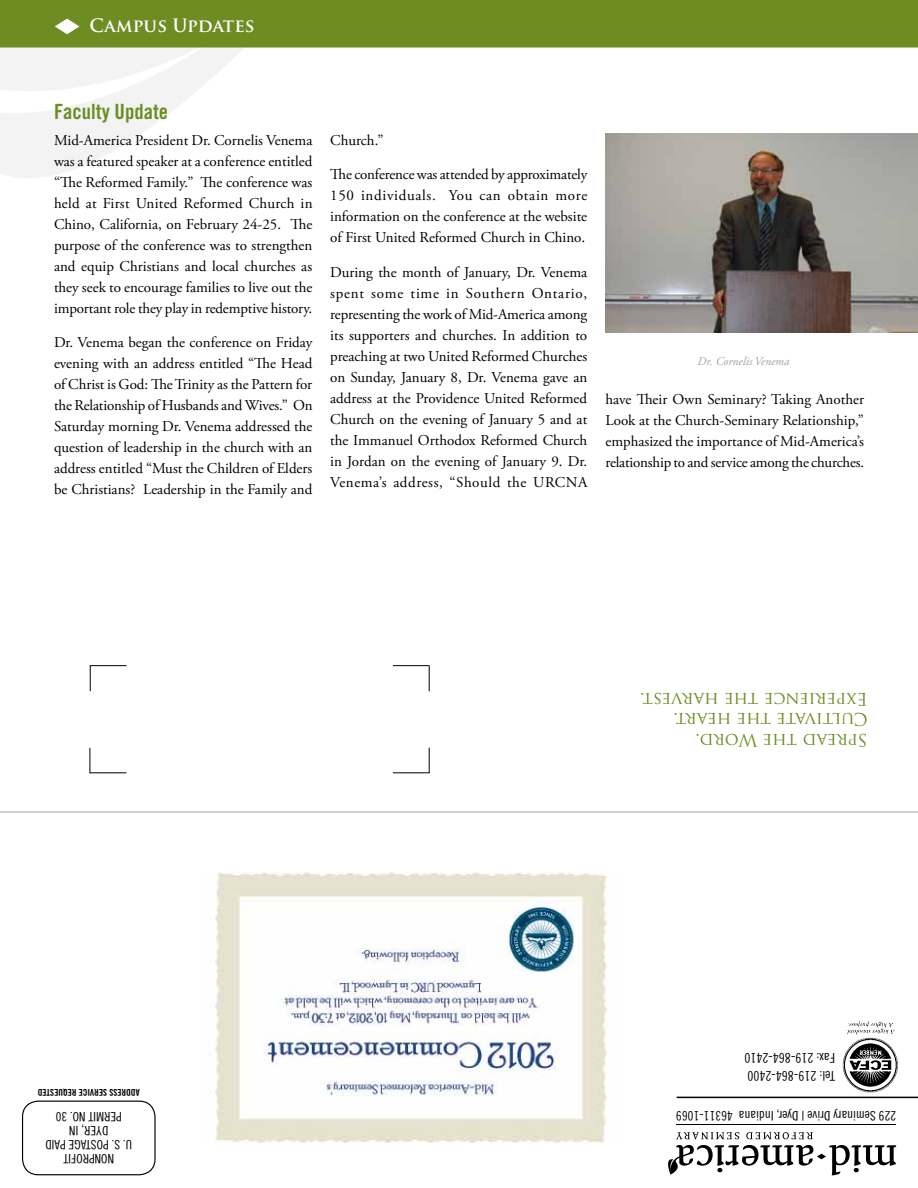
<style>
.page{position:relative;width:918px;height:1188px;background:#fff}
.page>*{position:absolute;margin:0;border:0;box-sizing:border-box;transform-origin:0 0}
.t1{font:21px "Trade Gothic LT Std Bd Cn 20";color:#6d8d23}
.t2{font:700 18px "Trajan Pro";color:#fff}
.t3{font:17.1px/20.5px "Trajan Pro";color:#6d8d23}
.t4{font:15px/21px "Adobe Garamond Pro";color:#000;text-align:justify}
.t5{font:13.5px/18px "Trade Gothic LT Std Cn 18";color:#000}
.t6{font:13.2px "Trade Gothic LT Std Cn 18";color:#000}
.t7{font:12.9px/14px "Trade Gothic LT Std Cn 18";color:#000;text-align:center}
.t8{font:italic 12px "Adobe Garamond Pro";color:#9fa1a4}
.t9{font:9.3px "Trade Gothic LT Std Bd Cn 20";color:#000}
</style>
<div class="page">
<svg style="left:0;top:48px;width:243px;height:130px;fill:#f3f3f3"></svg>
<div style="left:0;top:0;width:918px;height:48px;background:#6d8d23"></div>
<svg style="left:55px;top:19px;width:24px;height:15px"></svg>
<div style="left:22px;top:1101px;width:134px;height:74px;border:1px solid #000;border-radius:16px"></div>
<hr style="left:677px;top:1097px;width:241px;height:1px;background:#000">
<img style="left:842px;top:1021px;width:56px;height:72px">
<hr style="left:676px;top:1125px;width:220px;height:1px;background:#000">
<svg style="left:676px;top:1132px;width:137px;height:7px"></svg>
<svg style="left:668px;top:1145px;width:228px;height:30px"></svg>
<svg style="left:429px;top:666px;width:1px;height:25px"></svg>
<hr style="left:90px;top:665px;width:36px;height:1px;background:#000">
<hr style="left:393px;top:665px;width:37px;height:1px;background:#000">
<svg style="left:429px;top:748px;width:1px;height:24px"></svg>
<hr style="left:393px;top:772px;width:37px;height:1px;background:#000">
<svg style="left:90px;top:666px;width:1px;height:25px"></svg>
<hr style="left:90px;top:772px;width:36px;height:1px;background:#000">
<svg style="left:90px;top:748px;width:1px;height:25px"></svg>
<hr style="left:0;top:812px;width:918px;height:1px;background:#9fa1a4">
<img style="left:215px;top:873px;width:392px;height:269px">
<img style="left:605px;top:134px;width:313px;height:198px">
<p class="t2" style="left:90px;top:14px;width:166px">Campus Updates</p>
<h1 class="t1" style="left:54px;top:98px;width:116px">Faculty Update</h1>
<p class="t4" style="left:54px;top:130px;width:260px">Mid-America President Dr. Cornelis Venema was a featured speaker at a conference entitled “The Reformed Family.” The conference was held at First United Reformed Church in Chino, California, on February 24-25. The purpose of the conference was to strengthen and equip Christians and local churches as they seek to encourage families to live out the important role they play in redemptive history.</p>
<p class="t4" style="left:54px;top:332px;width:260px">Dr. Venema began the conference on Friday evening with an address entitled “The Head of Christ is God: The Trinity as the Pattern for the Relationship of Husbands and Wives.” On Saturday morning Dr. Venema addressed the question of leadership in the church with an address entitled “Must the Children of Elders be Christians? Leadership in the Family and</p>
<p class="t4" style="left:330px;top:130px;width:55px">Church.”</p>
<p class="t4" style="left:330px;top:164px;width:259px">The conference was attended by approximately 150 individuals. You can obtain more information on the conference at the website of First United Reformed Church in Chino.</p>
<p class="t4" style="left:330px;top:262px;width:259px">During the month of January, Dr. Venema spent some time in Southern Ontario, representing the work of Mid-America among its supporters and churches. In addition to preaching at two United Reformed Churches on Sunday, January 8, Dr. Venema gave an address at the Providence United Reformed Church on the evening of January 5 and at the Immanuel Orthodox Reformed Church in Jordan on the evening of January 9. Dr.<br>Venema’s address, “Should the URCNA</p>
<p class="t8" style="left:698px;top:354px;width:93px">Dr. Cornelis Venema</p>
<p class="t4" style="left:605px;top:389px;width:260px">have Their Own Seminary? Taking Another Look at the Church-Seminary Relationship,” emphasized the importance of Mid-America’s relationship to and service among the churches.</p>
<p class="t3" style="left:868px;top:751px;width:229px;rotate:-180deg">Spread the Word.<br>Cultivate the heart.<br>Experience the harvest.</p>
<p class="t9" style="left:140px;top:1098px;width:104px;rotate:-180deg">ADDRESS SERVICE REQUESTED</p>
<p class="t7" style="left:132px;top:1166px;width:88px;rotate:-180deg">NONPROFIT<br>U. S. POSTAGE PAID<br>DYER, IN<br>PERMIT NO. 30</p>
<p class="t5" style="left:835px;top:1085px;width:92px;rotate:-180deg">Tel: 219-864-2400<br>Fax: 219-864-2410</p>
<p class="t6" style="left:896px;top:1123px;width:222px;rotate:-180deg">229 Seminary Drive | Dyer, Indiana 46311-1069</p>
</div>
